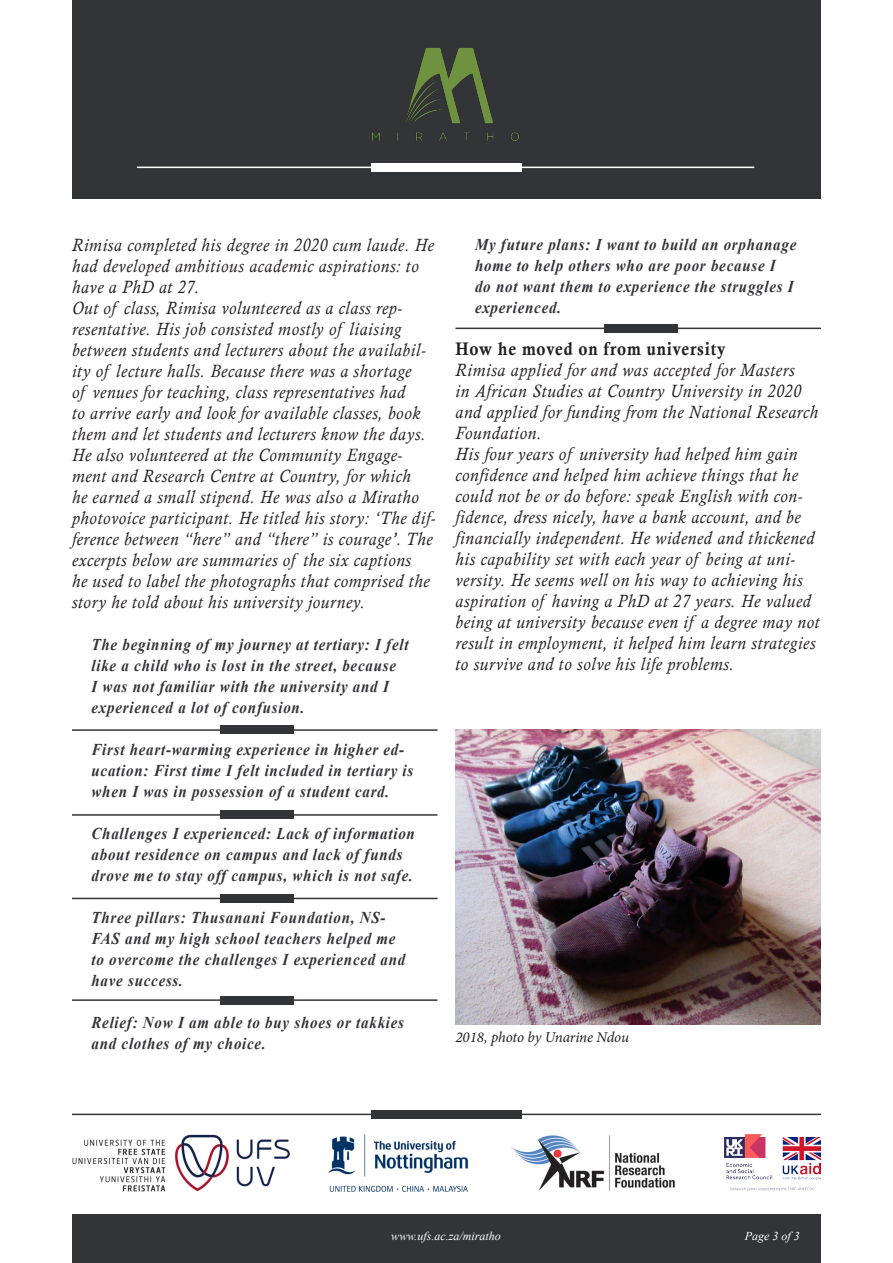
<style>
.page{position:relative;width:893px;height:1263px;background:#fff}
.page>*{position:absolute;margin:0;border:0;box-sizing:border-box;transform-origin:0 0}
.t1{font:italic 18.15px/21px "Calisto";letter-spacing:.05em;color:#231f20;scale:.91 1}
.t2{font:18.15px "Calis MT Bol";letter-spacing:.05em;color:#231f20;scale:.91 1}
.t3{font:italic 700 16.5px/21px "Times New Roman";letter-spacing:.05em;color:#333438;scale:.91 1}
.t4{font:italic 15px "Minion Pro";letter-spacing:-.01em;color:#231f20}
.t5{font:italic 12px "Times New Roman";color:#fff}
</style>
<div class="page">
<img style="left:724px;top:1135px;width:97px;height:55px">
<img style="left:511px;top:1135px;width:164px;height:56px">
<img style="left:72px;top:1134px;width:218px;height:58px">
<img style="left:328px;top:1134px;width:141px;height:58px">
<div style="left:72px;top:1215px;width:749px;height:48px;background:#333438"></div>
<div style="left:72px;top:0;width:749px;height:198px;background:#333438"></div>
<img style="left:372px;top:47px;width:147px;height:94px">
<hr style="left:137px;top:167px;width:617px;height:1px;background:#fff">
<hr style="left:72px;top:1113px;width:749px;height:2px;background:#333438">
<div style="left:371px;top:163px;width:150px;height:8px;background:#fff"></div>
<div style="left:371px;top:1110px;width:151px;height:8px;background:#333438"></div>
<img style="left:455px;top:729px;width:366px;height:296px">
<hr style="left:72px;top:729px;width:365px;height:2px;background:#333438">
<hr style="left:455px;top:328px;width:366px;height:1px;background:#333438">
<hr style="left:72px;top:814px;width:365px;height:2px;background:#333438">
<hr style="left:72px;top:898px;width:365px;height:1px;background:#333438">
<hr style="left:72px;top:999px;width:365px;height:2px;background:#333438">
<div style="left:220px;top:726px;width:74px;height:8px;background:#333438"></div>
<div style="left:604px;top:324px;width:73px;height:8px;background:#333438"></div>
<div style="left:220px;top:810px;width:74px;height:9px;background:#333438"></div>
<div style="left:220px;top:894px;width:74px;height:9px;background:#333438"></div>
<div style="left:220px;top:996px;width:74px;height:8px;background:#333438"></div>
<p class="t1" style="left:72px;top:235px;width:399px">Rimisa completed his degree in 2020 cum laude. He had developed ambitious academic aspirations: to have a PhD at 27.</p>
<p class="t1" style="left:72px;top:298px;width:401px">Out of class, Rimisa volunteered as a class rep&shy;resentative. His job consisted mostly of liaising between students and lecturers about the availabil&shy;ity of lecture halls. Because there was a shortage<br>of venues for teaching, class representatives had<br>to arrive early and look for available classes, book them and let students and lecturers know the days.<br>He also volunteered at the Community Engage&shy;ment and Research Centre at Country, for which<br>he earned a small stipend. He was also a Miratho photovoice participant. He titled his story: ‘The dif&shy;ference between “here” and “there” is courage’. The excerpts below are summaries of the six captions<br>he used to label the photographs that comprised the story he told about his university journey.</p>
<p class="t3" style="left:92px;top:634px;width:350px">The beginning of my journey at tertiary: I felt like a child who is lost in the street, because<br>I was not familiar with the university and I experienced a lot of confusion.</p>
<p class="t3" style="left:92px;top:739px;width:355px">First heart-warming experience in higher ed&shy;ucation: First time I felt included in tertiary is when I was in possession of a student card.</p>
<p class="t3" style="left:92px;top:823px;width:357px">Challenges I experienced: Lack of information about residence on campus and lack of funds drove me to stay off campus, which is not safe.</p>
<p class="t3" style="left:92px;top:907px;width:346px">Three pillars: Thusanani Foundation, NS-FAS and my high school teachers helped me to overcome the challenges I experienced and have success.</p>
<p class="t3" style="left:92px;top:1012px;width:345px">Relief: Now I am able to buy shoes or takkies and clothes of my choice.</p>
<p class="t3" style="left:475px;top:233px;width:355px">My future plans: I want to build an orphanage home to help others who are poor because I<br>do not want them to experience the struggles I experienced.</p>
<p class="t2" style="left:455px;top:338px;width:298px">How he moved on from university</p>
<p class="t1" style="left:455px;top:359px;width:400px">Rimisa applied for and was accepted for Masters<br>in African Studies at Country University in 2020 and applied for funding from the National Research Foundation.</p>
<p class="t1" style="left:455px;top:443px;width:401px">His four years of university had helped him gain confidence and helped him achieve things that he could not be or do before: speak English with con&shy;fidence, dress nicely, have a bank account, and be financially independent. He widened and thickened his capability set with each year of being at uni&shy;versity. He seems well on his way to achieving his aspiration of having a PhD at 27 years. He valued being at university because even if a degree may not result in employment, it helped him learn strategies to survive and to solve his life problems.</p>
<p class="t4" style="left:455px;top:1026px;width:175px">2018, photo by Unarine Ndou</p>
<p class="t5" style="left:391px;top:1228px;width:111px">www.ufs.ac.za/miratho</p>
<p class="t5" style="left:745px;top:1228px;width:56px">Page 3 of 3</p>
</div>
